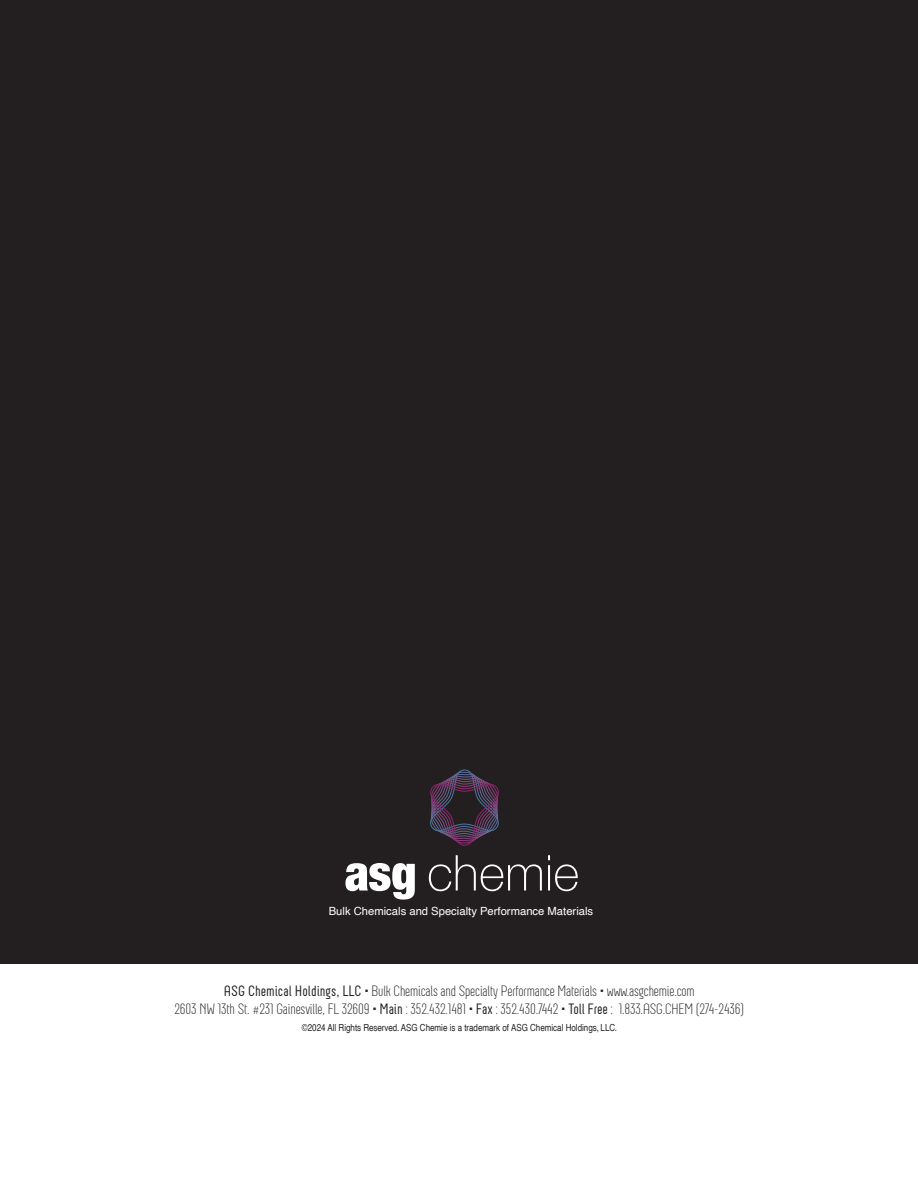
<style>
.page{position:relative;width:918px;height:1188px;background:#fff}
.page>*{position:absolute;margin:0;border:0;box-sizing:border-box;transform-origin:0 0}
.t1{font:300 15px/18px "Neubau";letter-spacing:-.01em;color:#231f20;text-align:center}
.t2{font:11.25px "Helvetica";color:#fff}
.t3{font:condensed 9.75px "Helvetica";color:#231f20}
.s1{font-weight:400}
</style>
<div class="page">
<div style="left:0;top:0;width:918px;height:963px;background:#231f20"></div>
<svg style="left:430px;top:770px;width:69px;height:76px"></svg>
<svg style="left:345px;top:863px;width:70px;height:37px"></svg>
<svg style="left:429px;top:855px;width:113px;height:36px"></svg>
<svg style="left:548px;top:855px;width:30px;height:36px"></svg>
<p class="t2" style="left:329px;top:903px;width:266px">Bulk Chemicals and Specialty Performance Materials</p>
<p class="t1" style="left:174px;top:982px;width:571px"><span class="s1">ASG Chemical Holdings, LLC</span> • Bulk Chemicals and Specialty Performance Materials • www.asgchemie.com<br>2603 NW 13th St. #231 Gainesville, FL 32609 • <span class="s1">Main</span> : 352.432.1481 • <span class="s1">Fax</span> : 352.430.7442 • <span class="s1">Toll Free</span> : 1.833.ASG.CHEM (274-2436)</p>
<p class="t3" style="left:302px;top:1022px;width:317px">©2024 All Rights Reserved. ASG Chemie is a trademark of ASG Chemical Holdings, LLC.</p>
</div>
